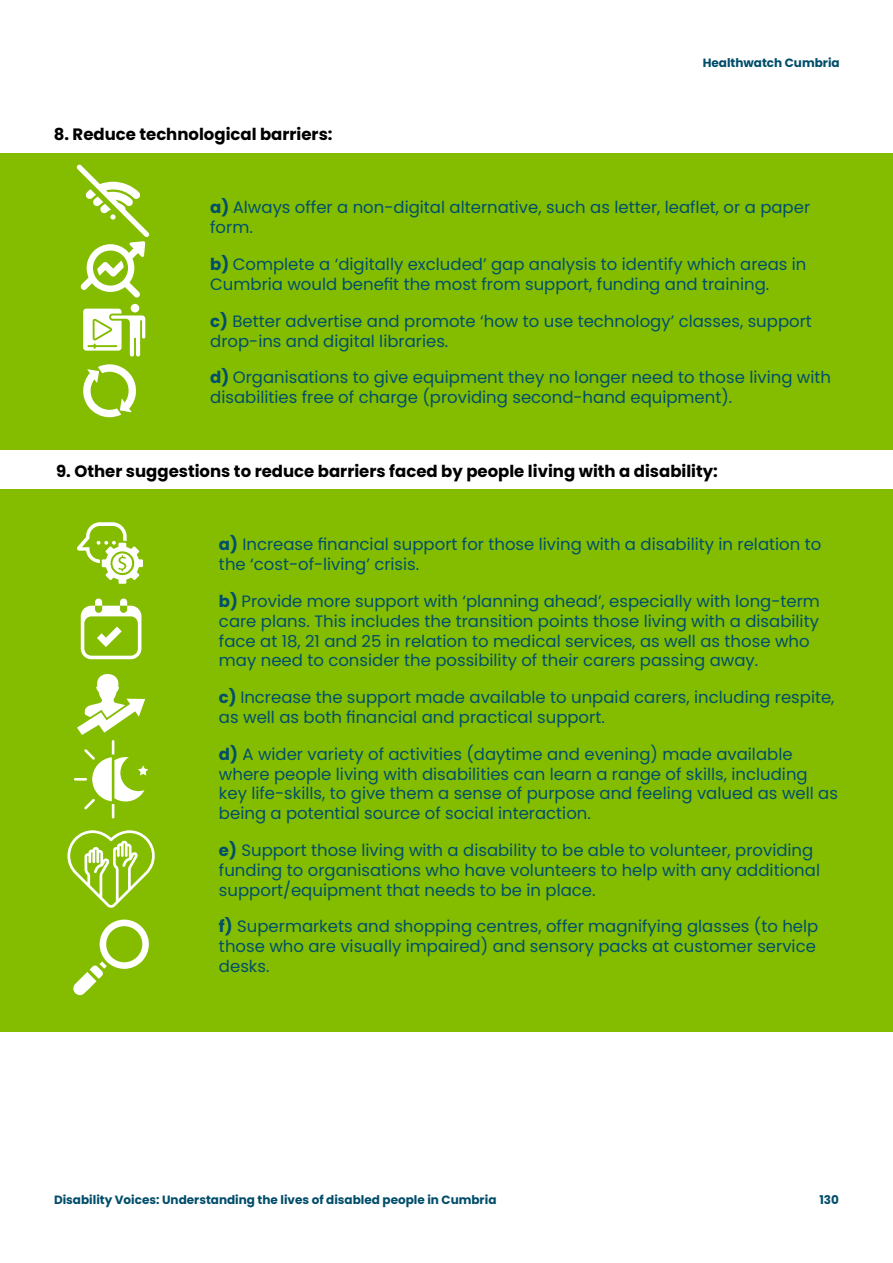
<style>
.page{position:relative;width:893px;height:1263px;background:#fff}
.page>*{position:absolute;margin:0;border:0;box-sizing:border-box;transform-origin:0 0}
.t1{font:16.5px/19.8px "Poppins";color:#004f6b}
.t2{font:700 16.5px "Poppins";color:#000}
.t3{font:700 12px "Poppins";color:#004d6a}
.s1{font-weight:700}
</style>
<div class="page">
<div style="left:0;top:153px;width:893px;height:297px;background:#84bd00"></div>
<div style="left:0;top:489px;width:893px;height:543px;background:#84bd00"></div>
<svg style="left:73px;top:919px;width:76px;height:76px"></svg>
<svg style="left:67px;top:830px;width:88px;height:78px"></svg>
<svg style="left:74px;top:674px;width:74px;height:144px"></svg>
<svg style="left:81px;top:598px;width:60px;height:61px"></svg>
<svg style="left:77px;top:522px;width:66px;height:62px"></svg>
<svg style="left:83px;top:364px;width:53px;height:53px"></svg>
<svg style="left:77px;top:165px;width:72px;height:192px"></svg>
<p class="t2" style="left:54px;top:125px;width:280px">8. Reduce technological barriers:</p>
<p class="t3" style="left:703px;top:55px;width:139px">Healthwatch Cumbria</p>
<p class="t1" style="left:210px;top:198px;width:601px"><span class="s1">a)</span> Always offer a non-digital alternative, such as letter, leaflet, or a paper form.</p>
<p class="t1" style="left:210px;top:254px;width:598px"><span class="s1">b)</span> Complete a ‘digitally excluded’ gap analysis to identify which areas in<br>Cumbria would benefit the most from support, funding and training.</p>
<p class="t1" style="left:210px;top:311px;width:603px"><span class="s1">c)</span> Better advertise and promote ‘how to use technology’ classes, support drop-ins and digital libraries.</p>
<p class="t1" style="left:210px;top:368px;width:622px"><span class="s1">d)</span> Organisations to give equipment they no longer need to those living with disabilities free of charge (providing second-hand equipment).</p>
<p class="t2" style="left:56px;top:461px;width:663px">9. Other suggestions to reduce barriers faced by people living with a disability:</p>
<p class="t1" style="left:219px;top:535px;width:604px"><span class="s1">a)</span> Increase financial support for those living with a disability in relation to the ‘cost-of-living’ crisis.</p>
<p class="t1" style="left:219px;top:591px;width:602px"><span class="s1">b)</span> Provide more support with ‘planning ahead’, especially with long-term care plans. This includes the transition points those living with a disability face at 18, 21 and 25 in relation to medical services, as well as those who may need to consider the possibility of their carers passing away.</p>
<p class="t1" style="left:219px;top:687px;width:617px"><span class="s1">c)</span> Increase the support made available to unpaid carers, including respite, as well as both financial and practical support.</p>
<p class="t1" style="left:219px;top:744px;width:621px"><span class="s1">d)</span> A wider variety of activities (daytime and evening) made available where people living with disabilities can learn a range of skills, including key life-skills, to give them a sense of purpose and feeling valued as well as being a potential source of social interaction.</p>
<p class="t1" style="left:219px;top:840px;width:603px"><span class="s1">e)</span> Support those living with a disability to be able to volunteer, providing funding to organisations who have volunteers to help with any additional support/equipment that needs to be in place.</p>
<p class="t1" style="left:219px;top:917px;width:601px"><span class="s1">f)</span> Supermarkets and shopping centres, offer magnifying glasses (to help those who are visually impaired) and sensory packs at customer service desks.</p>
<p class="t3" style="left:54px;top:1192px;width:444px">Disability Voices: Understanding the lives of disabled people in Cumbria</p>
<p class="t3" style="left:819px;top:1192px;width:21px">130</p>
</div>
